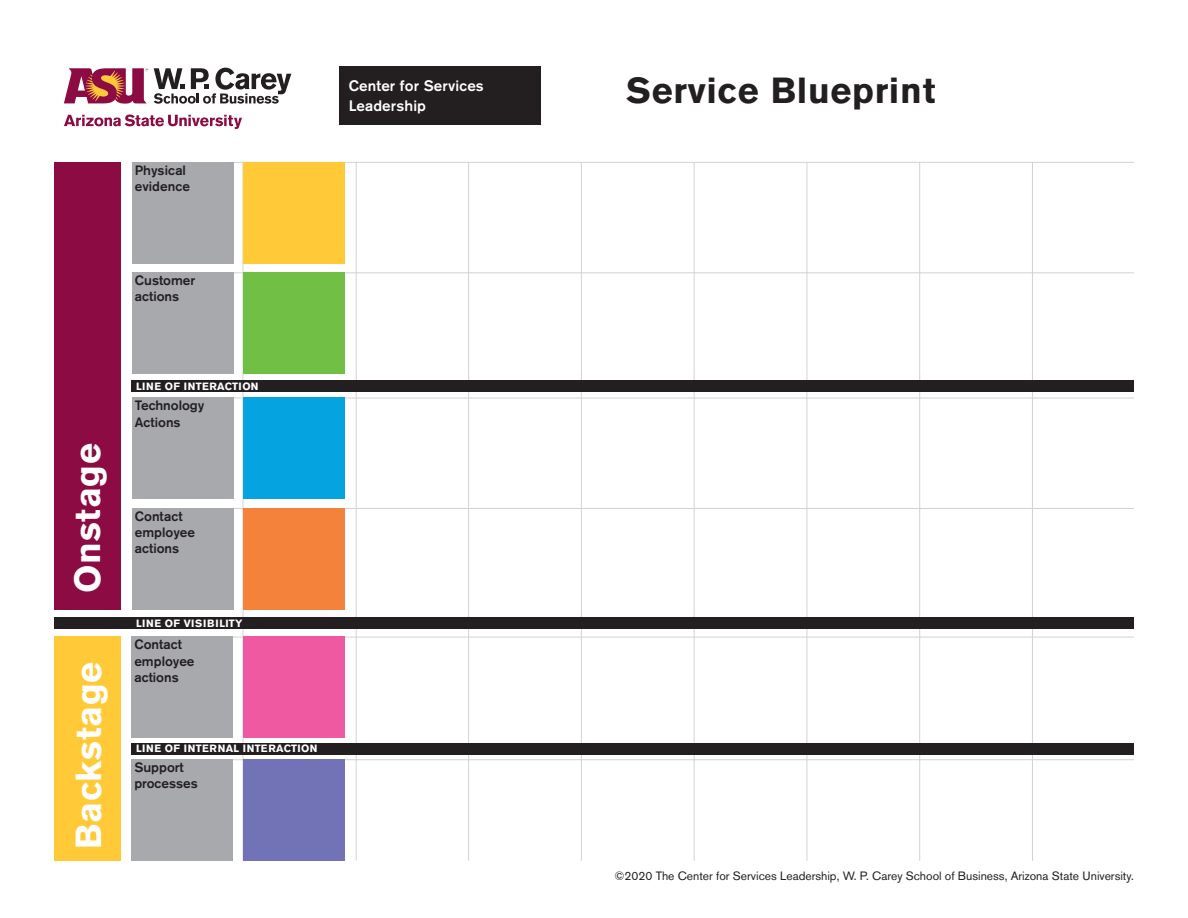
<style>
.page{position:relative;width:1188px;height:918px;background:#fff}
.page>*{position:absolute;margin:0;border:0;box-sizing:border-box;transform-origin:0 0}
.t1{font:700 36px "Akzidenz Grotesk Pro";letter-spacing:.02em;color:#fff}
.t2{font:700 36px "Akzidenz Grotesk Pro";letter-spacing:.02em;color:#231f20}
.t3{font:500 15.15px/20px "Akzidenz Grotesk Pro";letter-spacing:.01em;color:#fff}
.t4{font:500 13.5px/16.2px "Akzidenz Grotesk Pro";color:#231f20}
.t5{font:12px "Akzidenz Grotesk Pro";color:#231f20}
.t6{font:700 10.5px "Akzidenz Grotesk Pro";letter-spacing:.03em;color:#fff}
.t7{font:700 10.5px "Akzidenz Grotesk Pro";letter-spacing:.07em;color:#fff}
</style>
<div class="page">
<hr style="left:243px;top:162px;width:1px;height:699px;background:#d1d2d4">
<hr style="left:356px;top:162px;width:1px;height:699px;background:#d1d2d4">
<hr style="left:468px;top:162px;width:1px;height:699px;background:#d1d2d4">
<hr style="left:581px;top:162px;width:1px;height:699px;background:#d1d2d4">
<hr style="left:694px;top:162px;width:1px;height:699px;background:#d1d2d4">
<hr style="left:807px;top:162px;width:1px;height:699px;background:#d1d2d4">
<hr style="left:919px;top:162px;width:1px;height:699px;background:#d1d2d4">
<hr style="left:1032px;top:162px;width:1px;height:699px;background:#d1d2d4">
<hr style="left:230px;top:162px;width:904px;height:1px;background:#d1d2d4">
<hr style="left:230px;top:272px;width:904px;height:1px;background:#d1d2d4">
<hr style="left:230px;top:398px;width:904px;height:1px;background:#d1d2d4">
<hr style="left:230px;top:508px;width:904px;height:1px;background:#d1d2d4">
<hr style="left:230px;top:637px;width:904px;height:1px;background:#d1d2d4">
<hr style="left:230px;top:759px;width:904px;height:1px;background:#d1d2d4">
<div style="left:243px;top:162px;width:102px;height:102px;background:#ffc938"></div>
<div style="left:243px;top:272px;width:101px;height:102px;background:#71bf44"></div>
<div style="left:243px;top:398px;width:101px;height:101px;background:#05a4e0"></div>
<div style="left:243px;top:508px;width:101px;height:102px;background:#f4823b"></div>
<div style="left:243px;top:637px;width:101px;height:101px;background:#ef59a1"></div>
<div style="left:243px;top:759px;width:101px;height:102px;background:#7173b6"></div>
<div style="left:132px;top:162px;width:101px;height:102px;background:#a8a9ad"></div>
<div style="left:132px;top:272px;width:101px;height:102px;background:#a8a9ad"></div>
<div style="left:132px;top:398px;width:101px;height:101px;background:#a8a9ad"></div>
<div style="left:132px;top:508px;width:101px;height:102px;background:#a8a9ad"></div>
<div style="left:132px;top:637px;width:101px;height:101px;background:#a8a9ad"></div>
<div style="left:132px;top:759px;width:101px;height:102px;background:#a8a9ad"></div>
<div style="left:132px;top:380px;width:1002px;height:12px;background:#231f20"></div>
<div style="left:54px;top:617px;width:1080px;height:12px;background:#231f20"></div>
<div style="left:132px;top:743px;width:1002px;height:11px;background:#231f20"></div>
<div style="left:54px;top:162px;width:67px;height:448px;background:#8c0b42"></div>
<div style="left:54px;top:637px;width:67px;height:224px;background:#ffc938"></div>
<svg style="left:64px;top:114px;width:178px;height:15px"></svg>
<svg style="left:154px;top:68px;width:137px;height:36px"></svg>
<svg style="left:64px;top:68px;width:84px;height:36px"></svg>
<div style="left:339px;top:66px;width:202px;height:59px;background:#231f20"></div>
<p class="t4" style="left:135px;top:162px;width:57px">Physical evidence</p>
<p class="t3" style="left:349px;top:76px;width:137px">Center for Services<br>Leadership</p>
<p class="t4" style="left:135px;top:272px;width:62px">Customer actions</p>
<h1 class="t1" style="left:64px;top:593px;width:151px;rotate:-90deg">Onstage</h1>
<h1 class="t1" style="left:65px;top:849px;width:189px;rotate:-90deg">Backstage</h1>
<p class="t6" style="left:136px;top:379px;width:124px">LINE OF INTERACTION</p>
<p class="t4" style="left:135px;top:397px;width:71px">Technology<br>Actions</p>
<p class="t4" style="left:135px;top:508px;width:62px">Contact employee actions</p>
<p class="t7" style="left:136px;top:617px;width:108px">LINE OF VISIBILITY</p>
<p class="t4" style="left:134px;top:636px;width:62px">Contact employee actions</p>
<p class="t6" style="left:136px;top:742px;width:183px">LINE OF INTERNAL INTERACTION</p>
<p class="t4" style="left:134px;top:759px;width:65px">Support processes</p>
<h1 class="t2" style="left:626px;top:67px;width:311px">Service Blueprint</h1>
<p class="t5" style="left:614px;top:868px;width:521px">©2020 The Center for Services Leadership, W. P. Carey School of Business, Arizona State University.</p>
</div>
